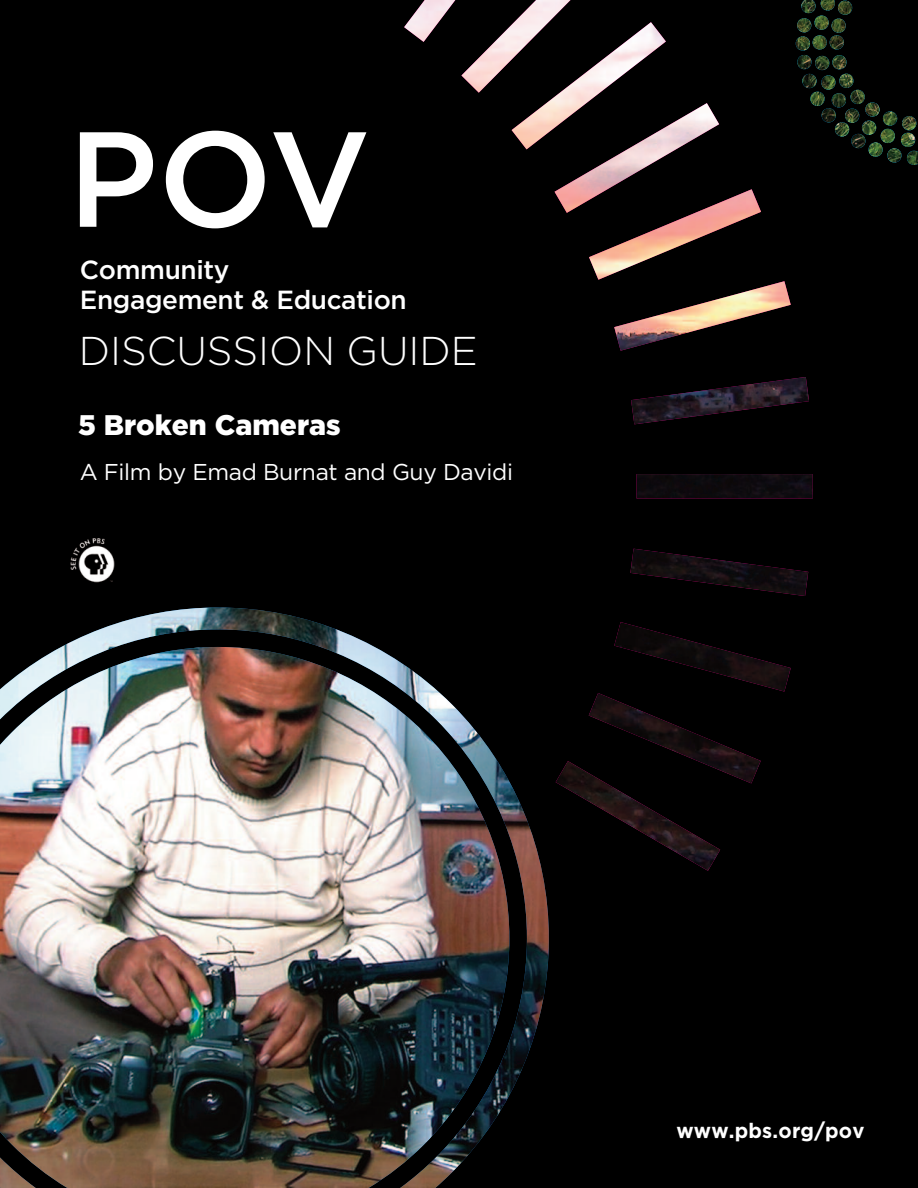
<style>
.page{position:relative;width:918px;height:1188px;background:#000}
.page>*{position:absolute;margin:0;border:0;box-sizing:border-box;transform-origin:0 0}
.t1{font:500 135px "Gotham";color:#fff}
.t2{font:300 40.2px "Gotham";color:#fff}
.t3{font:900 28.35px "Gotham";color:#fff}
.t4{font:500 26.25px/30px "Gotham";letter-spacing:-.015em;color:#fff}
.t5{font:22.8px "Gotham";letter-spacing:-.015em;color:#fff}
.t6{font:700 20.85px "Gotham";letter-spacing:.01em;color:#fff;scale:.96 1}
</style>
<div class="page">
<svg style="left:813px;top:0;width:40px;height:50px"></svg>
<img style="left:813px;top:55px;width:105px;height:110px">
<img style="left:404px;top:0;width:409px;height:871px">
<img style="left:0;top:608px;width:549px;height:580px">
<img style="left:70px;top:538px;width:45px;height:45px">
<h1 class="t1" style="left:68px;top:102px;width:304px">POV</h1>
<p class="t4" style="left:80px;top:254px;width:328px">Community<br>Engagement &amp; Education</p>
<h2 class="t2" style="left:79px;top:329px;width:401px">DISCUSSION GUIDE</h2>
<p class="t3" style="left:78px;top:408px;width:264px">5 Broken Cameras</p>
<p class="t5" style="left:80px;top:459px;width:435px">A Film by Emad Burnat and Guy Davidi</p>
<p class="t6" style="left:677px;top:1118px;width:197px">www.pbs.org/pov</p>
</div>
